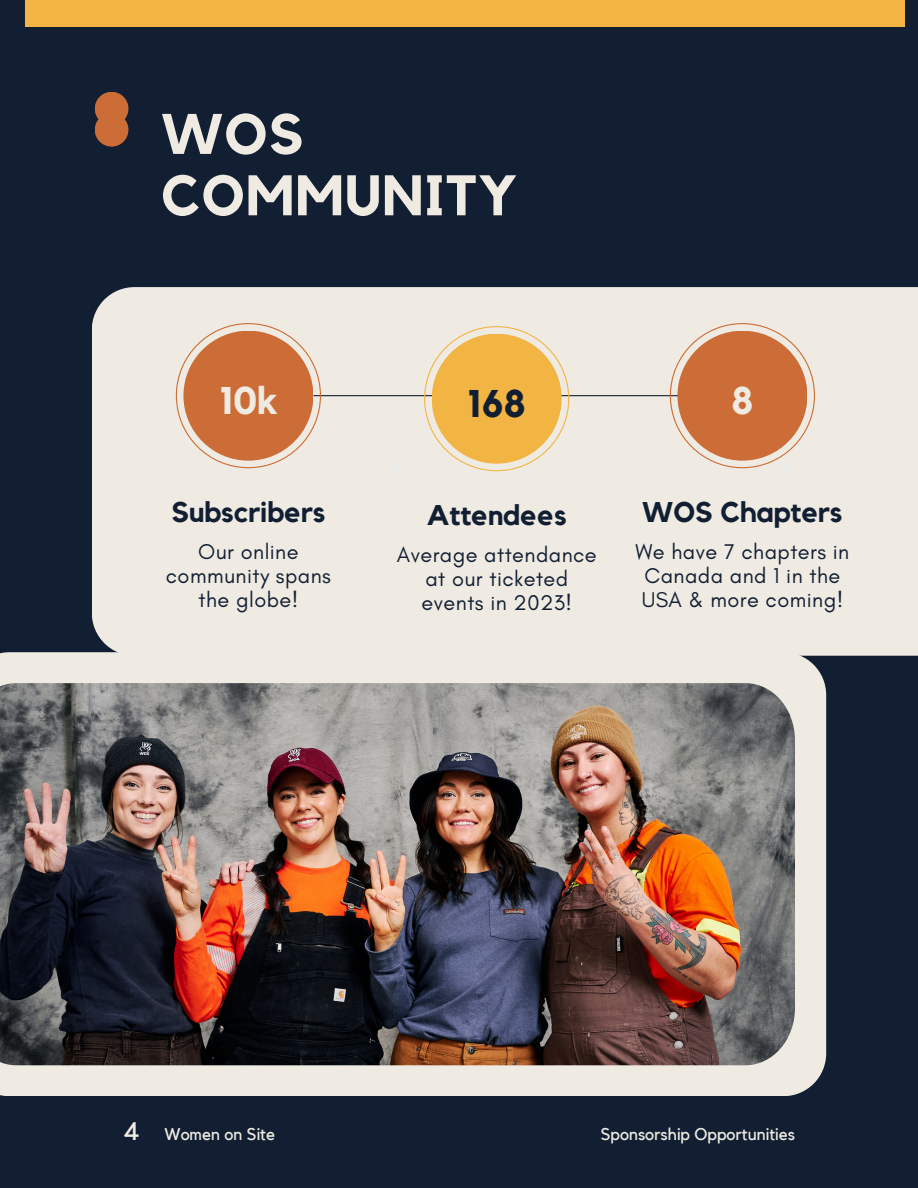
<style>
.page{position:relative;width:918px;height:1188px;background:#121f33}
.page>*{position:absolute;margin:0;border:0;box-sizing:border-box;transform-origin:0 0}
.t1{font:700 56.4px/61.3px "Kollektif";letter-spacing:.02em;color:#efebe3}
.t2{font:700 38.4px "Kollektif";color:#efebe3}
.t3{font:700 38.4px "Kollektif";color:#121f33}
.t4{font:700 28.35px "Kollektif";color:#121f33}
.t5{font:21.75px/23.9px "Glacial Indifference";letter-spacing:.02em;color:#121f33;text-align:center}
.t6{font:16.95px "Kollektif";color:#efebe3}
.s1{font-size:25.35px}
</style>
<div class="page">
<div style="left:92px;top:287px;width:826px;height:369px;background:#efebe3"></div>
<svg style="left:386px;top:461px;width:18px;height:11px"></svg>
<svg style="left:582px;top:461px;width:18px;height:11px"></svg>
<div style="left:95px;top:92px;width:33px;height:34px;background:#cc6d37;border-radius:50%"></div>
<div style="left:95px;top:113px;width:33px;height:34px;background:#cc6d37;border-radius:50%"></div>
<div style="left:0;top:652px;width:826px;height:444px;background:#efebe3"></div>
<img style="left:0;top:683px;width:795px;height:382px">
<hr style="left:313px;top:395px;width:371px;height:1px;background:#121f33">
<svg style="left:176px;top:323px;width:145px;height:149px;background:#ece2d6"></svg>
<div style="left:183px;top:331px;width:130px;height:130px;background:#cc6d37;border-radius:50%"></div>
<svg style="left:424px;top:326px;width:145px;height:145px;background:#eee6d6"></svg>
<div style="left:432px;top:334px;width:130px;height:130px;background:#f2b544;border-radius:50%"></div>
<svg style="left:670px;top:323px;width:145px;height:149px;background:#ece2d6"></svg>
<div style="left:677px;top:331px;width:130px;height:130px;background:#cc6d37;border-radius:50%"></div>
<div style="left:25px;top:0;width:614px;height:27px;background:#f2b544"></div>
<div style="left:636px;top:0;width:269px;height:27px;background:#f2b544"></div>
<h1 class="t1" style="left:161px;top:106px;width:358px">WOS<br>COMMUNITY</h1>
<h2 class="t2" style="left:219px;top:383px;width:60px">10k</h2>
<h3 class="t4" style="left:172px;top:499px;width:155px">Subscribers</h3>
<p class="t5" style="left:166px;top:540px;width:167px">Our online community spans the globe!</p>
<h2 class="t3" style="left:467px;top:386px;width:60px">168</h2>
<h3 class="t4" style="left:427px;top:502px;width:141px">Attendees</h3>
<p class="t5" style="left:397px;top:543px;width:201px">Average attendance at our ticketed events in 2023!</p>
<h2 class="t2" style="left:731px;top:383px;width:24px">8</h2>
<h3 class="t4" style="left:642px;top:499px;width:202px">WOS Chapters</h3>
<p class="t5" style="left:635px;top:540px;width:215px;text-align:left">We have 7 chapters in<br>Canada and 1 in the<br>USA &amp; more coming!</p>
<p class="t6" style="left:123px;top:1126px;width:154px"><span class="s1">4</span> Women on Site</p>
<p class="t6" style="left:601px;top:1126px;width:196px">Sponsorship Opportunities</p>
</div>
